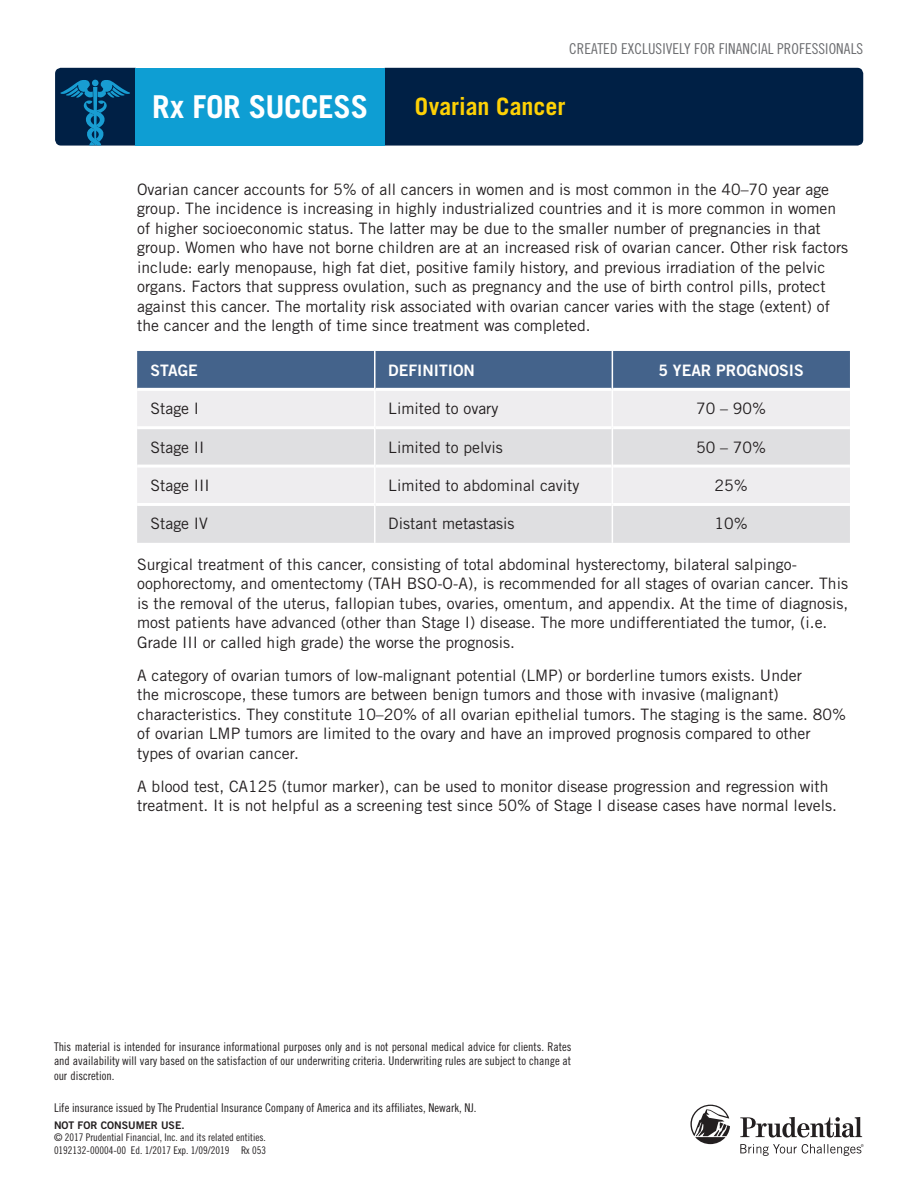
<style>
.page{position:relative;width:918px;height:1188px;background:#fff}
.page>*{position:absolute;margin:0;border:0;box-sizing:border-box;transform-origin:0 0}
.t1{font:700 31.5px "Trade Gothic LT Std";letter-spacing:-.015em;color:#fff}
.t2{font:700 24px "Trade Gothic LT Std";letter-spacing:-.005em;color:#fed105}
.body{font:15.75px/19.5px "Trade Gothic LT Std";color:#231f20}
.body-2{font:15.75px "Trade Gothic LT Std Bd 2";color:#fff}
.t3{font:15px "Trade Gothic LT Std Cn 18";letter-spacing:.005em;color:#6c6d70}
.t4{font:12px/14.2px "Trade Gothic LT Std Cn 18";color:#231f20;text-align:justify}
.t5{font:10.5px "Trade Gothic LT Std Cn 18";color:#231f20}
.t6{font:10.5px "Trade Gothic LT Std Bd 2";color:#231f20}
</style>
<div class="page">
<div style="left:137px;top:351px;width:713px;height:37px;background:#44638b"></div>
<div style="left:137px;top:391px;width:713px;height:35px;background:#eeedef"></div>
<svg style="left:137px;top:429px;width:713px;height:114px;background:#e4e3e5"></svg>
<hr style="left:137px;top:465px;width:237px;height:3px;background:#fff">
<hr style="left:376px;top:465px;width:236px;height:3px;background:#fff">
<hr style="left:613px;top:465px;width:237px;height:3px;background:#fff">
<hr style="left:137px;top:503px;width:237px;height:3px;background:#fff">
<hr style="left:376px;top:503px;width:236px;height:3px;background:#fff">
<hr style="left:613px;top:503px;width:237px;height:3px;background:#fff">
<hr style="left:374px;top:389px;width:2px;height:39px;background:#fff">
<hr style="left:612px;top:389px;width:1px;height:39px;background:#fff">
<hr style="left:374px;top:428px;width:2px;height:38px;background:#fff">
<hr style="left:612px;top:428px;width:1px;height:38px;background:#fff">
<hr style="left:374px;top:466px;width:2px;height:38px;background:#fff">
<hr style="left:612px;top:466px;width:1px;height:38px;background:#fff">
<hr style="left:374px;top:504px;width:2px;height:39px;background:#fff">
<hr style="left:612px;top:504px;width:1px;height:39px;background:#fff">
<hr style="left:374px;top:351px;width:2px;height:38px;background:#fff">
<hr style="left:612px;top:351px;width:1px;height:38px;background:#fff">
<svg style="left:55px;top:68px;width:81px;height:78px;background:#063b62"></svg>
<div style="left:385px;top:68px;width:478px;height:78px;background:#002045"></div>
<div style="left:136px;top:68px;width:249px;height:78px;background:#0e9ed3"></div>
<svg style="left:690px;top:1105px;width:174px;height:51px"></svg>
<p class="t3" style="left:569px;top:40px;width:296px">CREATED EXCLUSIVELY FOR FINANCIAL PROFESSIONALS</p>
<p class="t1" style="left:152px;top:87px;width:218px">Rx FOR SUCCESS</p>
<p class="t2" style="left:415px;top:92px;width:152px">Ovarian Cancer</p>
<p class="body" style="left:137px;top:179px;width:713px">Ovarian cancer accounts for 5% of all cancers in women and is most common in the 40–70 year age group. The incidence is increasing in highly industrialized countries and it is more common in women of higher socioeconomic status. The latter may be due to the smaller number of pregnancies in that group. Women who have not borne children are at an increased risk of ovarian cancer. Other risk factors include: early menopause, high fat diet, positive family history, and previous irradiation of the pelvic organs. Factors that suppress ovulation, such as pregnancy and the use of birth control pills, protect against this cancer. The mortality risk associated with ovarian cancer varies with the stage (extent) of the cancer and the length of time since treatment was completed.</p>
<p class="body-2" style="left:151px;top:360px;width:49px">STAGE</p>
<p class="body-2" style="left:388px;top:360px;width:88px">DEFINITION</p>
<p class="body-2" style="left:659px;top:360px;width:147px">5 YEAR PROGNOSIS</p>
<p class="body" style="left:151px;top:399px;width:50px">Stage I</p>
<p class="body" style="left:388px;top:399px;width:112px">Limited to ovary</p>
<p class="body" style="left:696px;top:399px;width:71px">70 – 90%</p>
<p class="body" style="left:151px;top:437px;width:55px">Stage II</p>
<p class="body" style="left:388px;top:437px;width:116px">Limited to pelvis</p>
<p class="body" style="left:696px;top:437px;width:71px">50 – 70%</p>
<p class="body" style="left:151px;top:475px;width:61px">Stage III</p>
<p class="body" style="left:388px;top:475px;width:193px">Limited to abdominal cavity</p>
<p class="body" style="left:715px;top:475px;width:35px">25%</p>
<p class="body" style="left:151px;top:514px;width:59px">Stage IV</p>
<p class="body" style="left:388px;top:514px;width:128px">Distant metastasis</p>
<p class="body" style="left:715px;top:514px;width:35px">10%</p>
<p class="body" style="left:137px;top:554px;width:713px">Surgical treatment of this cancer, consisting of total abdominal hysterectomy, bilateral salpingo&shy;oophorectomy, and omentectomy (TAH BSO-O-A), is recommended for all stages of ovarian cancer. This is the removal of the uterus, fallopian tubes, ovaries, omentum, and appendix. At the time of diagnosis, most patients have advanced (other than Stage I) disease. The more undifferentiated the tumor, (i.e.<br>Grade III or called high grade) the worse the prognosis.</p>
<p class="body" style="left:137px;top:665px;width:711px">A category of ovarian tumors of low-malignant potential (LMP) or borderline tumors exists. Under<br>the microscope, these tumors are between benign tumors and those with invasive (malignant) characteristics. They constitute 10–20% of all ovarian epithelial tumors. The staging is the same. 80% of ovarian LMP tumors are limited to the ovary and have an improved prognosis compared to other types of ovarian cancer.</p>
<p class="body" style="left:137px;top:776px;width:701px">A blood test, CA125 (tumor marker), can be used to monitor disease progression and regression with treatment. It is not helpful as a screening test since 50% of Stage I disease cases have normal levels.</p>
<p class="t4" style="left:54px;top:1040px;width:519px">This material is intended for insurance informational purposes only and is not personal medical advice for clients. Rates and availability will vary based on the satisfaction of our underwriting criteria. Underwriting rules are subject to change at our discretion.</p>
<p class="t4" style="left:54px;top:1100px;width:424px">Life insurance issued by The Prudential Insurance Company of America and its affiliates, Newark, NJ.</p>
<p class="t6" style="left:54px;top:1118px;width:132px">NOT FOR CONSUMER USE.</p>
<p class="t5" style="left:54px;top:1131px;width:213px">© 2017 Prudential Financial, Inc. and its related entities.</p>
<p class="t5" style="left:54px;top:1144px;width:214px">0192132-00004-00 Ed. 1/2017 Exp. 1/09/2019 Rx 053</p>
</div>
